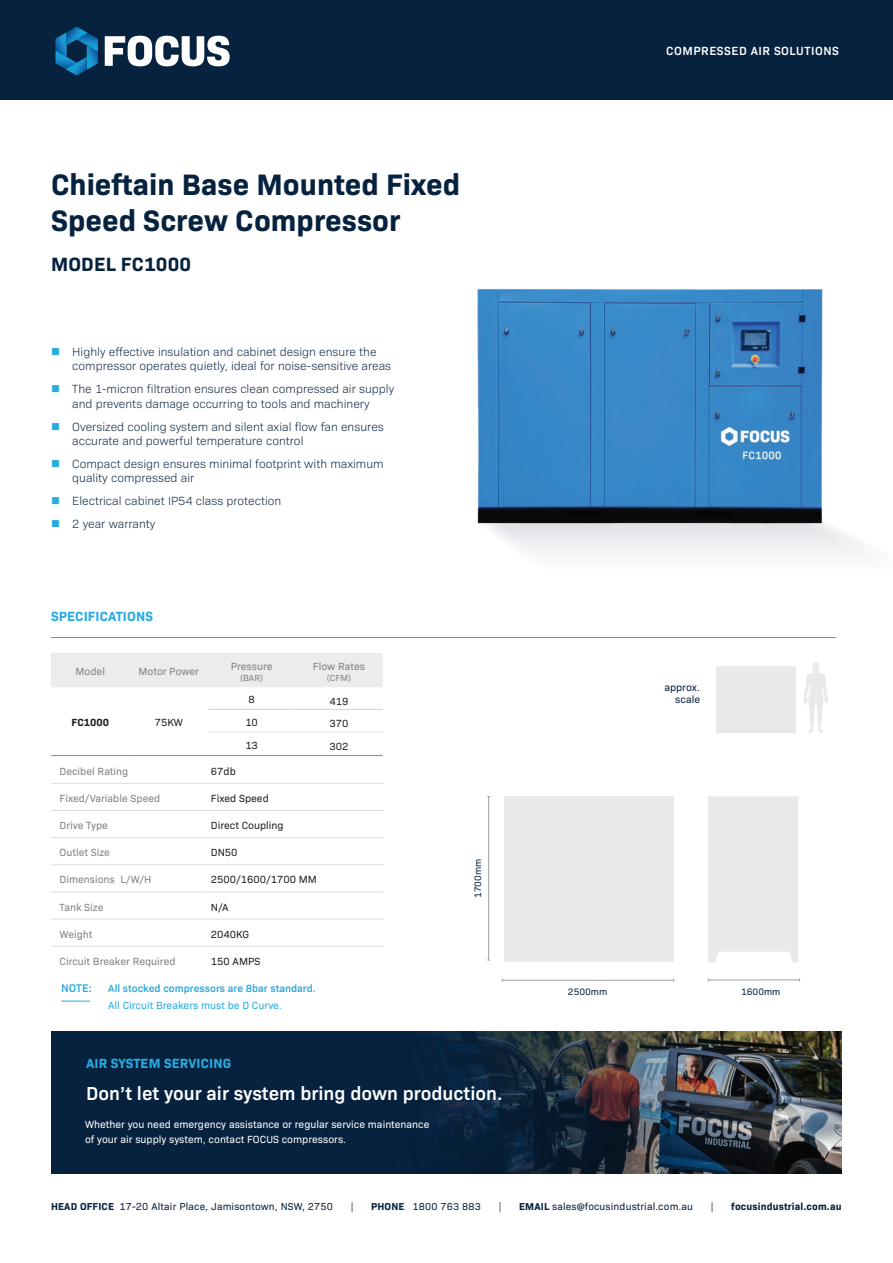
<style>
.page{position:relative;width:893px;height:1263px;background:#fff}
.page>*{position:absolute;margin:0;border:0;box-sizing:border-box;transform-origin:0 0}
.t1{font:700 30px/36px "Bio Sans";color:#06223f}
.t2{font:700 19.5px "Bio Sans";letter-spacing:.01em;color:#06223f}
.t3{font:600 19.05px "Bio Sans";color:#fff}
.t4{font:700 13.5px "Bio Sans";letter-spacing:.01em;color:#29abe2}
.t5{font:300 12px/14.4px "Bio Sans";color:#06223f}
.t6{font:600 12px "Bio Sans";letter-spacing:.04em;color:#fff}
.t7{font:600 11.25px "Bio Sans";color:#29abe2}
.t8{font:10.5px "Bio Sans";color:#808285}
.t9{font:10.5px/15px "Bio Sans";color:#fff}
.t10{font:10.5px "Bio Sans";color:#231f20}
.t11{font:600 10.5px "Bio Sans";color:#29abe2}
.t12{font:10.5px "Bio Sans";color:#29abe2}
.t13{font:10.5px/12.8px "Bio Sans";color:#06223f;text-align:right}
.t14{font:700 10.5px "Bio Sans";color:#231f20}
.t15{font:10.2px "Bio Sans";letter-spacing:.015em;color:#06223f}
.t16{font:700 10.2px "Bio Sans";letter-spacing:.015em;color:#06223f}
.t17{font:700 10.2px "Bio Sans";letter-spacing:.015em;color:#06223f;scale:.5 1}
.t18{font:9.45px "Bio Sans";color:#06223f}
.t19{font:9px "Bio Sans";color:#808285}
.s1{font-weight:700}
</style>
<div class="page">
<div style="left:0;top:0;width:893px;height:100px;background:#06223f"></div>
<svg style="left:55px;top:26px;width:43px;height:50px"></svg>
<svg style="left:105px;top:36px;width:125px;height:30px"></svg>
<hr style="left:51px;top:637px;width:785px;height:1px;background:#29abe2">
<hr style="left:51px;top:783px;width:151px;height:1px;background:#dcdddf">
<hr style="left:202px;top:783px;width:182px;height:1px;background:#dcdddf">
<hr style="left:51px;top:810px;width:151px;height:1px;background:#dcdddf">
<hr style="left:202px;top:810px;width:182px;height:1px;background:#dcdddf">
<hr style="left:51px;top:837px;width:151px;height:1px;background:#dcdddf">
<hr style="left:202px;top:837px;width:182px;height:1px;background:#dcdddf">
<hr style="left:51px;top:864px;width:151px;height:1px;background:#dcdddf">
<hr style="left:202px;top:864px;width:182px;height:1px;background:#dcdddf">
<hr style="left:51px;top:892px;width:151px;height:1px;background:#dcdddf">
<hr style="left:202px;top:892px;width:182px;height:1px;background:#dcdddf">
<hr style="left:51px;top:919px;width:151px;height:1px;background:#dcdddf">
<hr style="left:202px;top:919px;width:182px;height:1px;background:#dcdddf">
<hr style="left:51px;top:946px;width:151px;height:1px;background:#dcdddf">
<hr style="left:202px;top:946px;width:182px;height:1px;background:#dcdddf">
<div style="left:51px;top:653px;width:332px;height:34px;background:#ececee"></div>
<hr style="left:208px;top:709px;width:87px;height:1px;background:#d1d2d4">
<hr style="left:295px;top:709px;width:88px;height:1px;background:#d1d2d4">
<hr style="left:51px;top:755px;width:79px;height:1px;background:#29abe2">
<hr style="left:130px;top:755px;width:78px;height:1px;background:#29abe2">
<hr style="left:208px;top:755px;width:87px;height:1px;background:#29abe2">
<hr style="left:295px;top:755px;width:88px;height:1px;background:#29abe2">
<hr style="left:208px;top:732px;width:87px;height:1px;background:#e6e7e9">
<hr style="left:295px;top:732px;width:88px;height:1px;background:#e6e7e9">
<svg style="left:61px;top:1001px;width:29px;height:1px"></svg>
<img style="left:804px;top:662px;width:23px;height:71px">
<hr style="left:708px;top:979px;width:92px;height:1px;background:#9d9fa2">
<hr style="left:502px;top:980px;width:172px;height:1px;background:#9d9fa2">
<hr style="left:488px;top:797px;width:1px;height:163px;background:#9d9fa2">
<div style="left:505px;top:796px;width:169px;height:166px;background:#e9e9e9"></div>
<div style="left:716px;top:666px;width:80px;height:67px;background:#e9e9e9"></div>
<div style="left:708px;top:796px;width:90px;height:166px;background:#e9e9e9"></div>
<div style="left:51px;top:1031px;width:791px;height:143px;background:#06223f"></div>
<img style="left:430px;top:1031px;width:412px;height:143px">
<div style="left:521px;top:528px;width:344px;height:27px;background:#f2f3f5"></div>
<img style="left:477px;top:289px;width:356px;height:259px">
<h1 class="t1" style="left:51px;top:164px;width:411px">Chieftain Base Mounted Fixed<br>Speed Screw Compressor</h1>
<h2 class="t2" style="left:51px;top:250px;width:142px">MODEL FC1000</h2>
<p class="t5" style="left:72px;top:344px;width:320px">Highly effective insulation and cabinet design ensure the compressor operates quietly, ideal for noise-sensitive areas</p>
<p class="t5" style="left:72px;top:381px;width:323px">The 1-micron filtration ensures clean compressed air supply and prevents damage occurring to tools and machinery</p>
<p class="t5" style="left:72px;top:418px;width:313px">Oversized cooling system and silent axial flow fan ensures accurate and powerful temperature control</p>
<p class="t5" style="left:72px;top:456px;width:313px">Compact design ensures minimal footprint with maximum quality compressed air</p>
<p class="t5" style="left:72px;top:489px;width:211px;line-height:23px">Electrical cabinet IP54 class protection<br>2 year warranty</p>
<p class="t4" style="left:51px;top:606px;width:103px">SPECIFICATIONS</p>
<p class="t8" style="left:76px;top:664px;width:31px">Model</p>
<p class="t8" style="left:139px;top:664px;width:62px">Motor Power</p>
<p class="t14" style="left:72px;top:715px;width:39px">FC1000</p>
<p class="t10" style="left:155px;top:715px;width:30px">75KW</p>
<p class="t8" style="left:231px;top:658px;width:43px">Pressure</p>
<p class="t19" style="left:240px;top:671px;width:25px">(BAR)</p>
<p class="t8" style="left:313px;top:658px;width:54px">Flow Rates</p>
<p class="t19" style="left:327px;top:671px;width:26px">(CFM)</p>
<p class="t10" style="left:248px;top:692px;width:8px">8</p>
<p class="t10" style="left:330px;top:693px;width:20px">419</p>
<p class="t10" style="left:245px;top:714px;width:14px">10</p>
<p class="t10" style="left:330px;top:716px;width:20px">370</p>
<p class="t10" style="left:245px;top:737px;width:14px">13</p>
<p class="t10" style="left:330px;top:739px;width:20px">302</p>
<p class="t8" style="left:60px;top:763px;width:70px">Decibel Rating</p>
<p class="t10" style="left:211px;top:763px;width:26px">67db</p>
<p class="t8" style="left:60px;top:790px;width:102px">Fixed/Variable Speed</p>
<p class="t10" style="left:211px;top:790px;width:59px">Fixed Speed</p>
<p class="t8" style="left:60px;top:818px;width:50px">Drive Type</p>
<p class="t10" style="left:211px;top:818px;width:74px">Direct Coupling</p>
<p class="t8" style="left:60px;top:845px;width:52px">Outlet Size</p>
<p class="t10" style="left:211px;top:845px;width:28px">DN50</p>
<p class="t8" style="left:60px;top:872px;width:93px">Dimensions L/W/H</p>
<p class="t10" style="left:211px;top:872px;width:108px">2500/1600/1700 MM</p>
<p class="t8" style="left:60px;top:899px;width:46px">Tank Size</p>
<p class="t10" style="left:211px;top:899px;width:19px">N/A</p>
<p class="t8" style="left:60px;top:926px;width:34px">Weight</p>
<p class="t10" style="left:211px;top:926px;width:40px">2040KG</p>
<p class="t8" style="left:60px;top:953px;width:118px">Circuit Breaker Required</p>
<p class="t10" style="left:211px;top:953px;width:51px">150 AMPS</p>
<p class="t7" style="left:61px;top:980px;width:32px">NOTE:</p>
<p class="t11" style="left:108px;top:981px;width:209px">All stocked compressors are 8bar standard.</p>
<p class="t12" style="left:108px;top:997px;width:175px">All Circuit Breakers must be D Curve.</p>
<p class="t18" style="left:471px;top:898px;width:41px;rotate:-90deg">1700mm</p>
<p class="t4" style="left:86px;top:1052px;width:147px">AIR SYSTEM SERVICING</p>
<h3 class="t3" style="left:86px;top:1079px;width:418px">Don’t let your air system bring down production.</h3>
<p class="t9" style="left:85px;top:1115px;width:346px">Whether you need emergency assistance or regular service maintenance of your air supply system, contact FOCUS compressors.</p>
<p class="t6" style="left:666px;top:42px;width:174px">COMPRESSED AIR SOLUTIONS</p>
<p class="t13" style="left:664px;top:680px;width:37px">approx. scale</p>
<p class="t18" style="left:568px;top:985px;width:41px">2500mm</p>
<p class="t18" style="left:741px;top:985px;width:41px">1600mm</p>
<p class="t15" style="left:51px;top:1199px;width:283px"><span class="s1">HEAD OFFICE</span> 17-20 Altair Place, Jamisontown, NSW, 2750</p>
<p class="t17" style="left:351px;top:1199px;width:4px">|</p>
<p class="t15" style="left:371px;top:1199px;width:111px"><span class="s1">PHONE</span> 1800 763 883</p>
<p class="t17" style="left:499px;top:1199px;width:4px">|</p>
<p class="t15" style="left:519px;top:1199px;width:176px"><span class="s1">EMAIL</span> sales@focusindustrial.com.au</p>
<p class="t17" style="left:711px;top:1199px;width:4px">|</p>
<p class="t16" style="left:731px;top:1199px;width:112px">focusindustrial.com.au</p>
</div>
